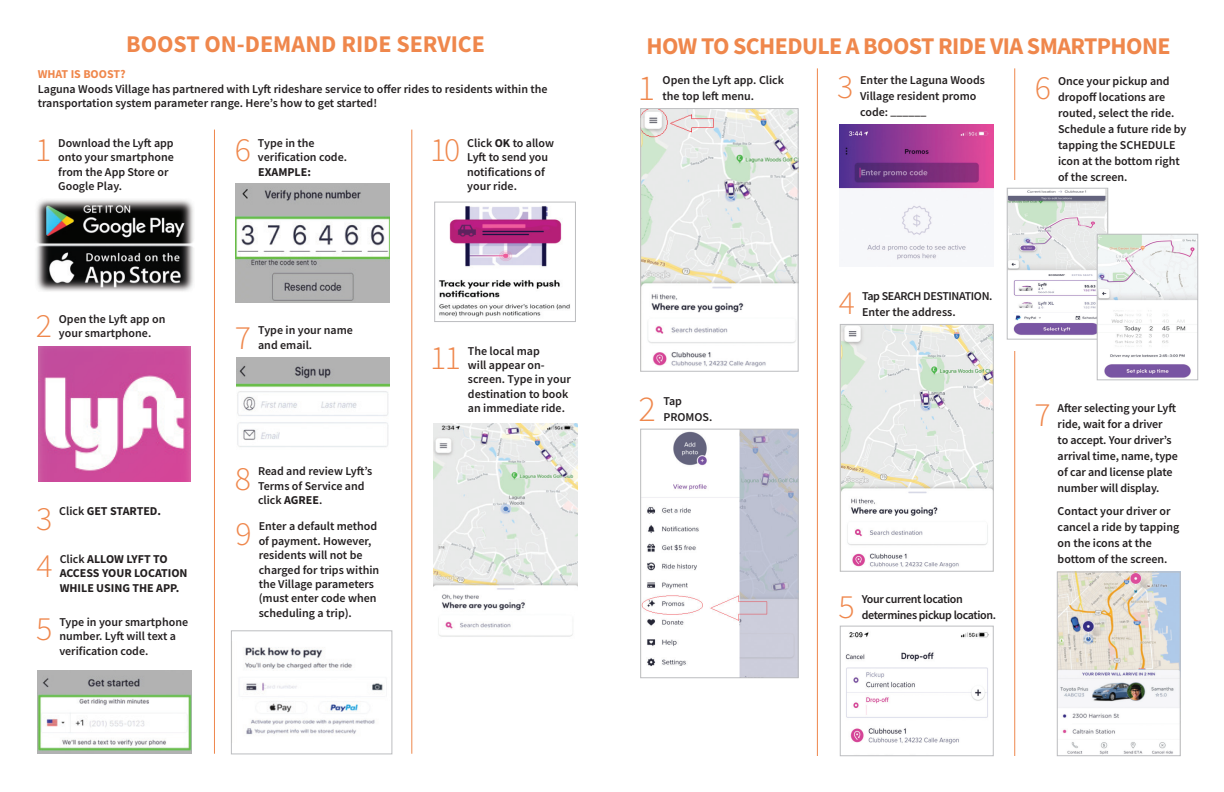
<style>
.page{position:relative;width:1224px;height:792px;background:#fff}
.page>*{position:absolute;margin:0;border:0;box-sizing:border-box;transform-origin:0 0}
.t1{font:300 36.3px "Source Sans Pro";color:#ef874c}
.t2{font:300 33.9px "Source Sans Pro";color:#ef874c}
.t3{font:700 24px "Source Sans Pro";letter-spacing:-.025em;color:#ef874c}
.t4{font:700 24px "Source Sans Pro";color:#ef874c}
.t5{font:600 12px/14.4px "Source Sans Pro";color:#231f20}
.t6{font:600 12px/16px "Source Sans Pro";letter-spacing:-.03em;color:#231f20}
.t7{font:700 12px/14.4px "Source Sans Pro";color:#231f20}
.t8{font:700 12px "Source Sans Pro";color:#ef874c}
.s1{font-weight:700}
.s2{font-weight:600}
</style>
<div class="page">
<img style="left:1059px;top:574px;width:119px;height:180px">
<div style="left:1057px;top:572px;width:123px;height:184px;border:1px solid #bcbdc0"></div>
<hr style="left:817px;top:68px;width:1px;height:688px;background:#ef874c">
<hr style="left:1014px;top:68px;width:1px;height:112px;background:#ef874c">
<img style="left:642px;top:110px;width:154px;height:257px">
<div style="left:640px;top:108px;width:158px;height:264px;border:1px solid #bcbdc0"></div>
<img style="left:642px;top:431px;width:154px;height:245px">
<div style="left:640px;top:429px;width:158px;height:249px;border:1px solid #bcbdc0"></div>
<img style="left:839px;top:124px;width:154px;height:136px">
<img style="left:842px;top:326px;width:150px;height:242px">
<div style="left:840px;top:324px;width:154px;height:248px;border:1px solid #bcbdc0"></div>
<img style="left:845px;top:632px;width:144px;height:112px">
<div style="left:840px;top:626px;width:154px;height:130px;border:1px solid #bcbdc0"></div>
<img style="left:1009px;top:190px;width:97px;height:147px">
<div style="left:1007px;top:188px;width:101px;height:151px;border:1px solid #bcbdc0"></div>
<img style="left:1099px;top:236px;width:97px;height:142px">
<div style="left:1097px;top:234px;width:101px;height:146px;border:1px solid #bcbdc0"></div>
<hr style="left:1014px;top:351px;width:1px;height:405px;background:#ef874c">
<img style="left:36px;top:199px;width:158px;height:92px">
<img style="left:433px;top:423px;width:144px;height:214px">
<img style="left:438px;top:206px;width:132px;height:111px">
<div style="left:434px;top:202px;width:142px;height:120px;border:1px solid #bcbdc0"></div>
<img style="left:245px;top:647px;width:138px;height:88px">
<div style="left:231px;top:631px;width:161px;height:123px;border:1px solid #bcbdc0"></div>
<img style="left:236px;top:358px;width:154px;height:89px">
<img style="left:235px;top:183px;width:155px;height:120px">
<img style="left:37px;top:670px;width:154px;height:83px">
<img style="left:38px;top:346px;width:152px;height:136px">
<hr style="left:214px;top:130px;width:1px;height:624px;background:#ef874c">
<hr style="left:411px;top:130px;width:1px;height:624px;background:#ef874c">
<p class="t4" style="left:126px;top:28px;width:360px">BOOST ON-DEMAND RIDE SERVICE</p>
<p class="t8" style="left:38px;top:66px;width:89px">WHAT IS BOOST?</p>
<p class="t5" style="left:38px;top:81px;width:511px">Laguna Woods Village has partnered with Lyft rideshare service to offer rides to residents within the transportation system parameter range. Here’s how to get started!</p>
<p class="t2" style="left:35px;top:129px;width:18px">1</p>
<p class="t5" style="left:58px;top:136px;width:117px">Download the Lyft app onto your smartphone from the App Store or<br>Google Play.</p>
<p class="t2" style="left:235px;top:129px;width:18px">6</p>
<p class="t5" style="left:258px;top:135px;width:91px">Type in the verification code.<br><span class="s1">EXAMPLE:</span></p>
<p class="t2" style="left:36px;top:305px;width:18px">2</p>
<p class="t5" style="left:59px;top:312px;width:108px">Open the Lyft app on your smartphone.</p>
<p class="t2" style="left:36px;top:498px;width:18px">3</p>
<p class="t7" style="left:59px;top:504px;width:103px"><span class="s2">Click</span> GET STARTED.</p>
<p class="t2" style="left:37px;top:545px;width:18px">4</p>
<p class="t7" style="left:60px;top:551px;width:129px"><span class="s2">Click</span> ALLOW LYFT TO<br>ACCESS YOUR LOCATION<br>WHILE USING THE APP.</p>
<p class="t2" style="left:36px;top:608px;width:18px">5</p>
<p class="t5" style="left:59px;top:615px;width:130px">Type in your smartphone number. Lyft will text a verification code.</p>
<p class="t2" style="left:235px;top:317px;width:18px">7</p>
<p class="t5" style="left:258px;top:323px;width:96px">Type in your name and email.</p>
<p class="t2" style="left:235px;top:458px;width:18px">8</p>
<p class="t5" style="left:258px;top:464px;width:116px">Read and review Lyft’s<br>Terms of Service and click <span class="s1">AGREE</span>.</p>
<p class="t2" style="left:236px;top:513px;width:18px">9</p>
<p class="t5" style="left:259px;top:519px;width:122px">Enter a default method of payment. However, residents will not be charged for trips within the Village parameters (must enter code when scheduling a trip).</p>
<p class="t2" style="left:430px;top:129px;width:32px">10</p>
<p class="t5" style="left:467px;top:136px;width:88px">Click <span class="s1">OK</span> to allow<br>Lyft to send you notifications of your ride.</p>
<p class="t2" style="left:430px;top:337px;width:32px">11</p>
<p class="t5" style="left:468px;top:343px;width:104px">The local map<br>will appear on&shy;screen. Type in your destination to book an immediate ride.</p>
<p class="t3" style="left:647px;top:30px;width:525px">HOW TO SCHEDULE A BOOST RIDE VIA SMARTPHONE</p>
<p class="t1" style="left:638px;top:66px;width:19px">1</p>
<p class="t5" style="left:663px;top:72px;width:123px;line-height:16px">Open the Lyft app. Click the top left menu.</p>
<p class="t1" style="left:639px;top:387px;width:19px">2</p>
<p class="t5" style="left:663px;top:393px;width:51px;line-height:16px">Tap<br>PROMOS.</p>
<p class="t2" style="left:837px;top:66px;width:18px">3</p>
<p class="t5" style="left:860px;top:72px;width:126px;line-height:15.5px">Enter the Laguna Woods<br>Village resident promo code: ______</p>
<p class="t2" style="left:1035px;top:67px;width:18px">6</p>
<p class="t5" style="left:1058px;top:73px;width:130px;line-height:16px">Once your pickup and dropoff locations are routed, select the ride.<br>Schedule a future ride by tapping the SCHEDULE icon at the bottom right of the screen.</p>
<p class="t2" style="left:839px;top:282px;width:18px">4</p>
<p class="t6" style="left:862px;top:288px;width:132px">Tap SEARCH DESTINATION.<br>Enter the address.</p>
<p class="t2" style="left:839px;top:586px;width:18px">5</p>
<p class="t6" style="left:862px;top:591px;width:136px">Your current location determines pickup location.</p>
<p class="t2" style="left:1035px;top:394px;width:18px">7</p>
<p class="t5" style="left:1058px;top:400px;width:122px;line-height:16px">After selecting your Lyft ride, wait for a driver<br>to accept. Your driver’s arrival time, name, type of car and license plate number will display.</p>
<p class="t5" style="left:1058px;top:503px;width:123px;line-height:16px">Contact your driver or cancel a ride by tapping on the icons at the bottom of the screen.</p>
</div>
